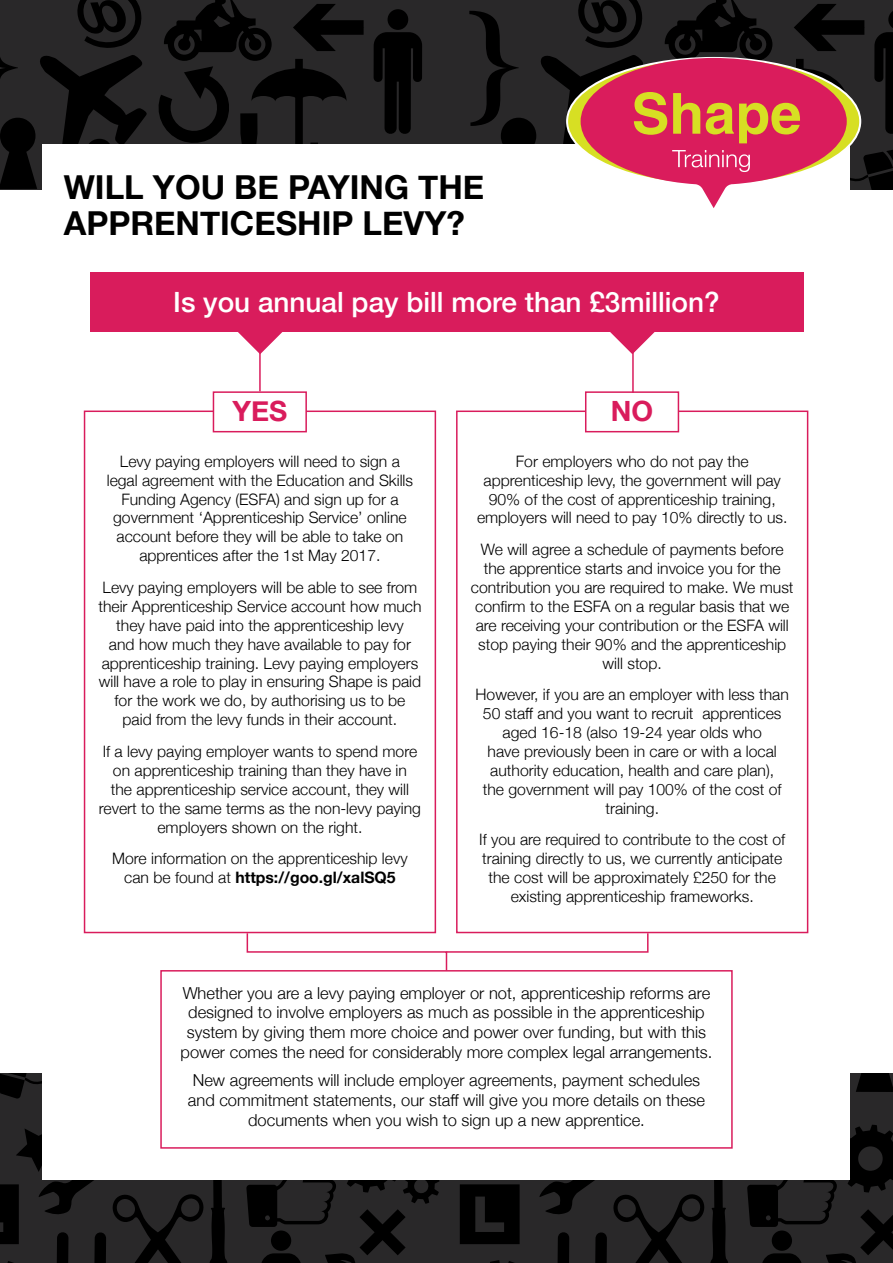
<style>
.page{position:relative;width:893px;height:1263px;background:#fff}
.page>*{position:absolute;margin:0;border:0;box-sizing:border-box;transform-origin:0 0}
.t1{font:700 33px/36px "Helvetica Neue";color:#000}
.t2{font:500 27.9px "Helvetica Neue";color:#fff}
.t3{font:700 27.9px "Helvetica Neue";color:#d91c5c}
.t4{font:300 16.5px/19.8px "Helvetica Neue";color:#000;text-align:center}
.t5{font:300 15.75px/18.9px "Helvetica Neue";color:#000;text-align:center}
.s1{font-weight:700}
</style>
<div class="page">
<svg style="left:0;top:1074px;width:893px;height:189px;background:#1d1d1d"></svg>
<div style="left:0;top:0;width:893px;height:189px;background:#292829"></div>
<svg style="left:0;top:0;width:426px;height:189px"></svg>
<div style="left:43px;top:145px;width:807px;height:1035px;background:#fff"></div>
<svg style="left:469px;top:0;width:424px;height:208px"></svg>
<div style="left:90px;top:272px;width:713px;height:59px;background:#d91c5c"></div>
<svg style="left:237px;top:331px;width:46px;height:23px"></svg>
<svg style="left:609px;top:331px;width:46px;height:23px"></svg>
<div style="left:84px;top:410px;width:352px;height:523px;border:2px solid #d91c5c"></div>
<div style="left:213px;top:391px;width:94px;height:41px;background:#fff;border:2px solid #d91c5c"></div>
<div style="left:160px;top:970px;width:573px;height:179px;border:2px solid #d91c5c"></div>
<div style="left:456px;top:410px;width:352px;height:523px;border:2px solid #d91c5c"></div>
<div style="left:585px;top:391px;width:94px;height:41px;background:#fff;border:2px solid #d91c5c"></div>
<hr style="left:259px;top:345px;width:2px;height:46px;background:#d91c5c">
<hr style="left:632px;top:347px;width:2px;height:46px;background:#d91c5c">
<svg style="left:246px;top:932px;width:403px;height:40px"></svg>
<h1 class="t1" style="left:64px;top:170px;width:422px">WILL YOU BE PAYING THE<br>APPRENTICESHIP LEVY?</h1>
<h2 class="t2" style="left:173px;top:279px;width:548px">Is you annual pay bill more than £3million?</h2>
<h2 class="t3" style="left:232px;top:389px;width:56px">YES</h2>
<p class="t5" style="left:107px;top:450px;width:308px">Levy paying employers will need to sign a legal agreement with the Education and Skills Funding Agency (ESFA) and sign up for a government ‘Apprenticeship Service’ online account before they will be able to take on apprentices after the 1st May 2017.</p>
<p class="t5" style="left:98px;top:577px;width:325px">Levy paying employers will be able to see from their Apprenticeship Service account how much they have paid into the apprenticeship levy<br>and how much they have available to pay for apprenticeship training. Levy paying employers will have a role to play in ensuring Shape is paid for the work we do, by authorising us to be paid from the levy funds in their account.</p>
<p class="t5" style="left:99px;top:741px;width:324px">If a levy paying employer wants to spend more on apprenticeship training than they have in<br>the apprenticeship service account, they will revert to the same terms as the non-levy paying employers shown on the right.</p>
<p class="t5" style="left:112px;top:848px;width:297px">More information on the apprenticeship levy can be found at <span class="s1">https://goo.gl/xalSQ5</span></p>
<h2 class="t3" style="left:611px;top:389px;width:44px">NO</h2>
<p class="t5" style="left:477px;top:450px;width:312px">For employers who do not pay the apprenticeship levy, the government will pay 90% of the cost of apprenticeship training, employers will need to pay 10% directly to us.</p>
<p class="t5" style="left:471px;top:539px;width:324px">We will agree a schedule of payments before the apprentice starts and invoice you for the contribution you are required to make. We must confirm to the ESFA on a regular basis that we are receiving your contribution or the ESFA will stop paying their 90% and the apprenticeship will stop.</p>
<p class="t5" style="left:476px;top:684px;width:315px">However, if you are an employer with less than 50 staff and you want to recruit apprentices aged 16-18 (also 19-24 year olds who<br>have previously been in care or with a local authority education, health and care plan),<br>the government will pay 100% of the cost of training.</p>
<p class="t5" style="left:479px;top:829px;width:308px">If you are required to contribute to the cost of training directly to us, we currently anticipate the cost will be approximately £250 for the existing apprenticeship frameworks.</p>
<p class="t4" style="left:181px;top:981px;width:533px">Whether you are a levy paying employer or not, apprenticeship reforms are designed to involve employers as much as possible in the apprenticeship system by giving them more choice and power over funding, but with this power comes the need for considerably more complex legal arrangements.</p>
<p class="t4" style="left:188px;top:1069px;width:519px">New agreements will include employer agreements, payment schedules and commitment statements, our staff will give you more details on these documents when you wish to sign up a new apprentice.</p>
</div>
